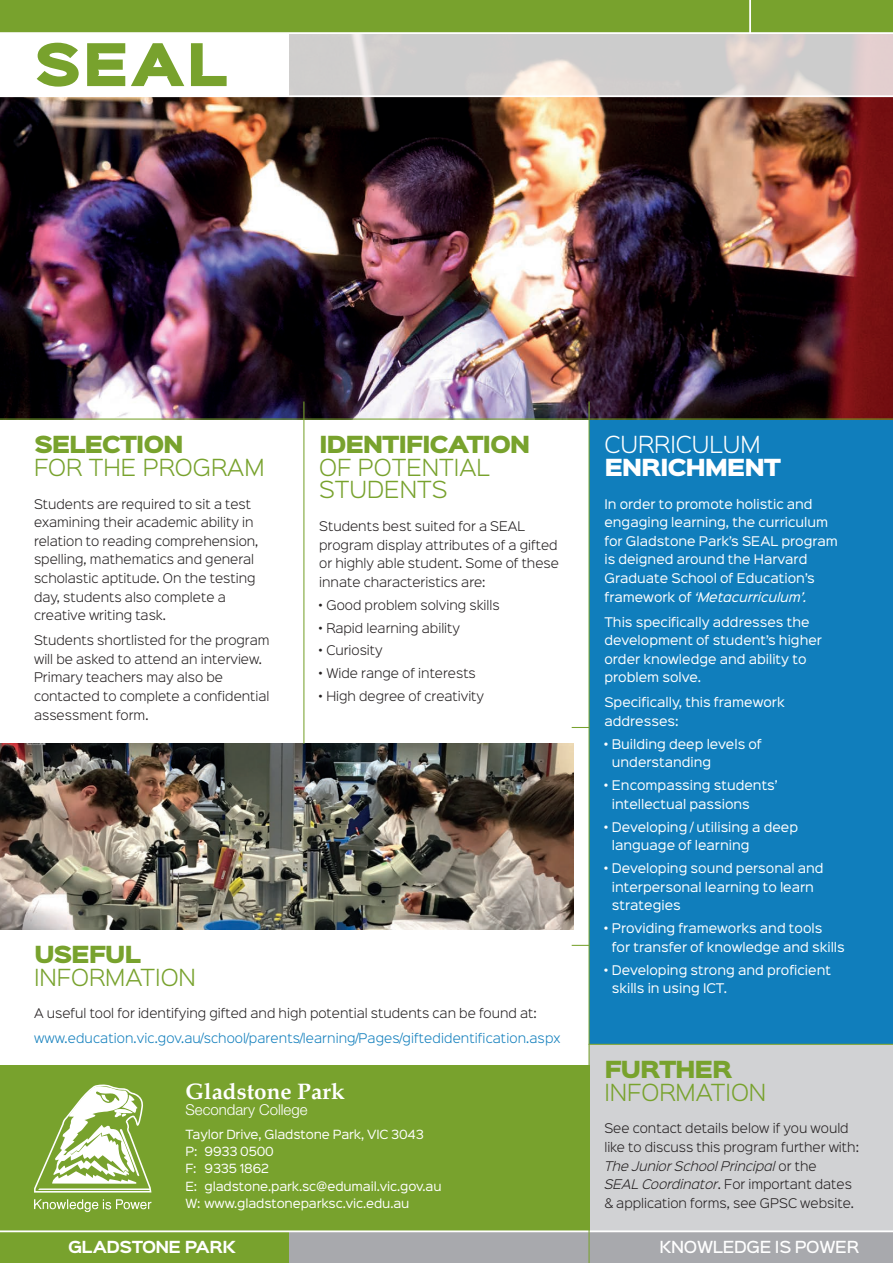
<style>
.page{position:relative;width:893px;height:1263px;background:#fff}
.page>*{position:absolute;margin:0;border:0;box-sizing:border-box;transform-origin:0 0}
.t1{font:52.95px "Sinkin Sans 900 X Black";color:#78a22d}
.t2{font:700 22.5px "Palatino";color:#fff}
.t3{font:300 21.15px/22.5px "Sinkin Sans 300";color:#78a22d}
.t4{font:300 21.15px/22.5px "Sinkin Sans 300";color:#fff}
.t5{font:300 15px "Helvetica Neue";color:#fff}
.Body_2{font:500 15px "Sinkin Sans 500";letter-spacing:-.02em;color:#fff}
.Body_2-2{font:700 15px "Sinkin Sans 700";letter-spacing:-.04em;color:#fff}
.Uniform_Descriptions{font:300 12px/18.6px "Sinkin Sans 300";color:#231f20}
.Uniform_Descriptions-2{font:12px/18.6px "Sinkin Sans 400";color:#fff}
.Uniform_Descriptions-3{font:300 12px "Sinkin Sans 300";letter-spacing:.01em;color:#107ebc}
.School_Details{font:11.4px "Sinkin Sans 400";letter-spacing:-.01em;color:#fff}
.s1{font-family:"Sinkin Sans 900 X Black";font-weight:400}
.s2{font-style:italic}
</style>
<div class="page">
<div style="left:590px;top:419px;width:303px;height:626px;background:#107ebc"></div>
<div style="left:590px;top:1044px;width:303px;height:188px;background:#d1d2d4"></div>
<div style="left:0;top:1065px;width:589px;height:166px;background:#78a22d"></div>
<svg style="left:34px;top:1084px;width:117px;height:108px"></svg>
<svg style="left:34px;top:1199px;width:117px;height:13px"></svg>
<img style="left:0;top:97px;width:893px;height:322px">
<img style="left:0;top:744px;width:574px;height:185px">
<svg style="left:289px;top:34px;width:604px;height:61px;background:#d4d0ce"></svg>
<hr style="left:0;top:419px;width:893px;height:1px;background:#78a22d">
<div style="left:177px;top:1231px;width:716px;height:32px;background:#a8a9ad"></div>
<div style="left:0;top:1231px;width:288px;height:32px;background:#78a22d"></div>
<hr style="left:0;top:1230px;width:893px;height:2px;background:#fff">
<hr style="left:303px;top:401px;width:1px;height:343px;background:#78a22d">
<hr style="left:588px;top:401px;width:2px;height:862px;background:#78a22d">
<svg style="left:572px;top:727px;width:16px;height:1px"></svg>
<svg style="left:572px;top:945px;width:17px;height:1px"></svg>
<hr style="left:588px;top:1044px;width:305px;height:1px;background:#78a22d">
<div style="left:0;top:0;width:893px;height:33px;background:#78a22d"></div>
<hr style="left:0;top:32px;width:893px;height:2px;background:#fff">
<hr style="left:749px;top:0;width:2px;height:33px;background:#fff">
<p class="t1" style="left:34px;top:37px;width:195px">SEAL</p>
<p class="t3" style="left:34px;top:432px;width:232px"><span class="s1">SELECTION<br></span>FOR THE PROGRAM</p>
<p class="Uniform_Descriptions" style="left:34px;top:493px;width:226px">Students are required to sit a test examining their academic ability in relation to reading comprehension, spelling, mathematics and general scholastic aptitude. On the testing day, students also complete a creative writing task.</p>
<p class="Uniform_Descriptions" style="left:34px;top:630px;width:237px">Students shortlisted for the program will be asked to attend an interview.<br>Primary teachers may also be contacted to complete a confidential assessment form.</p>
<p class="t3" style="left:319px;top:432px;width:213px"><span class="s1">IDENTIFICATION<br></span>OF POTENTIAL<br>STUDENTS</p>
<p class="Uniform_Descriptions" style="left:319px;top:516px;width:241px">Students best suited for a SEAL program display attributes of a gifted or highly able student. Some of these innate characteristics are:</p>
<p class="Uniform_Descriptions" style="left:319px;top:595px;width:182px">• Good problem solving skills</p>
<p class="Uniform_Descriptions" style="left:319px;top:617px;width:142px">• Rapid learning ability</p>
<p class="Uniform_Descriptions" style="left:319px;top:640px;width:65px">• Curiosity</p>
<p class="Uniform_Descriptions" style="left:319px;top:663px;width:158px">• Wide range of interests</p>
<p class="Uniform_Descriptions" style="left:319px;top:686px;width:166px">• High degree of creativity</p>
<p class="t3" style="left:34px;top:942px;width:163px"><span class="s1">USEFUL<br></span>INFORMATION</p>
<p class="Uniform_Descriptions" style="left:34px;top:1003px;width:504px">A useful tool for identifying gifted and high potential students can be found at:</p>
<p class="Uniform_Descriptions-3" style="left:34px;top:1029px;width:528px">www.education.vic.gov.au/school/parents/learning/Pages/giftedidentification.aspx</p>
<p class="t2" style="left:185px;top:1078px;width:161px">Gladstone Park</p>
<p class="t5" style="left:185px;top:1101px;width:124px">Secondary College</p>
<p class="School_Details" style="left:185px;top:1124px;width:240px">Taylor Drive, Gladstone Park, VIC 3043</p>
<p class="School_Details" style="left:185px;top:1142px;width:90px">P: 9933 0500</p>
<p class="School_Details" style="left:185px;top:1159px;width:85px">F: 9335 1862</p>
<p class="School_Details" style="left:185px;top:1176px;width:258px">E: gladstone.park.sc@edumail.vic.gov.au</p>
<p class="School_Details" style="left:185px;top:1193px;width:225px">W: www.gladstoneparksc.vic.edu.au</p>
<p class="t4" style="left:604px;top:432px;width:178px">CURRICULUM<br><span class="s1">ENRICHMENT</span></p>
<p class="Uniform_Descriptions-2" style="left:604px;top:493px;width:235px">In order to promote holistic and engaging learning, the curriculum for Gladstone Park’s SEAL program is deigned around the Harvard<br>Graduate School of Education’s framework of <span class="s2">‘Metacurriculum’.</span></p>
<p class="Uniform_Descriptions-2" style="left:604px;top:611px;width:219px">This specifically addresses the development of student’s higher order knowledge and ability to problem solve.</p>
<p class="Uniform_Descriptions-2" style="left:604px;top:692px;width:182px">Specifically, this framework addresses:</p>
<p class="Uniform_Descriptions-2" style="left:612px;top:733px;width:152px;text-indent:-7px">• Building deep levels of understanding</p>
<p class="Uniform_Descriptions-2" style="left:612px;top:775px;width:167px;text-indent:-7px">• Encompassing students’ intellectual passions</p>
<p class="Uniform_Descriptions-2" style="left:612px;top:816px;width:188px;text-indent:-7px">• Developing / utilising a deep language of learning</p>
<p class="Uniform_Descriptions-2" style="left:612px;top:858px;width:213px;text-indent:-7px">• Developing sound personal and interpersonal learning to learn strategies</p>
<p class="Uniform_Descriptions-2" style="left:612px;top:918px;width:234px;text-indent:-7px">• Providing frameworks and tools<br>for transfer of knowledge and skills</p>
<p class="Uniform_Descriptions-2" style="left:612px;top:959px;width:221px;text-indent:-7px">• Developing strong and proficient skills in using ICT.</p>
<p class="t3" style="left:604px;top:1057px;width:163px"><span class="s1">FURTHER<br></span>INFORMATION</p>
<p class="Uniform_Descriptions" style="left:604px;top:1118px;width:256px">See contact details below if you would like to discuss this program further with:<br><span class="s2">The Junior School Principal</span> or the<br><span class="s2">SEAL Coordinator</span>. For important dates &amp; application forms, see GPSC website.</p>
<p class="Body_2-2" style="left:68px;top:1239px;width:169px">GLADSTONE PARK</p>
<p class="Body_2" style="left:660px;top:1234px;width:201px">KNOWLEDGE IS POWER</p>
</div>
